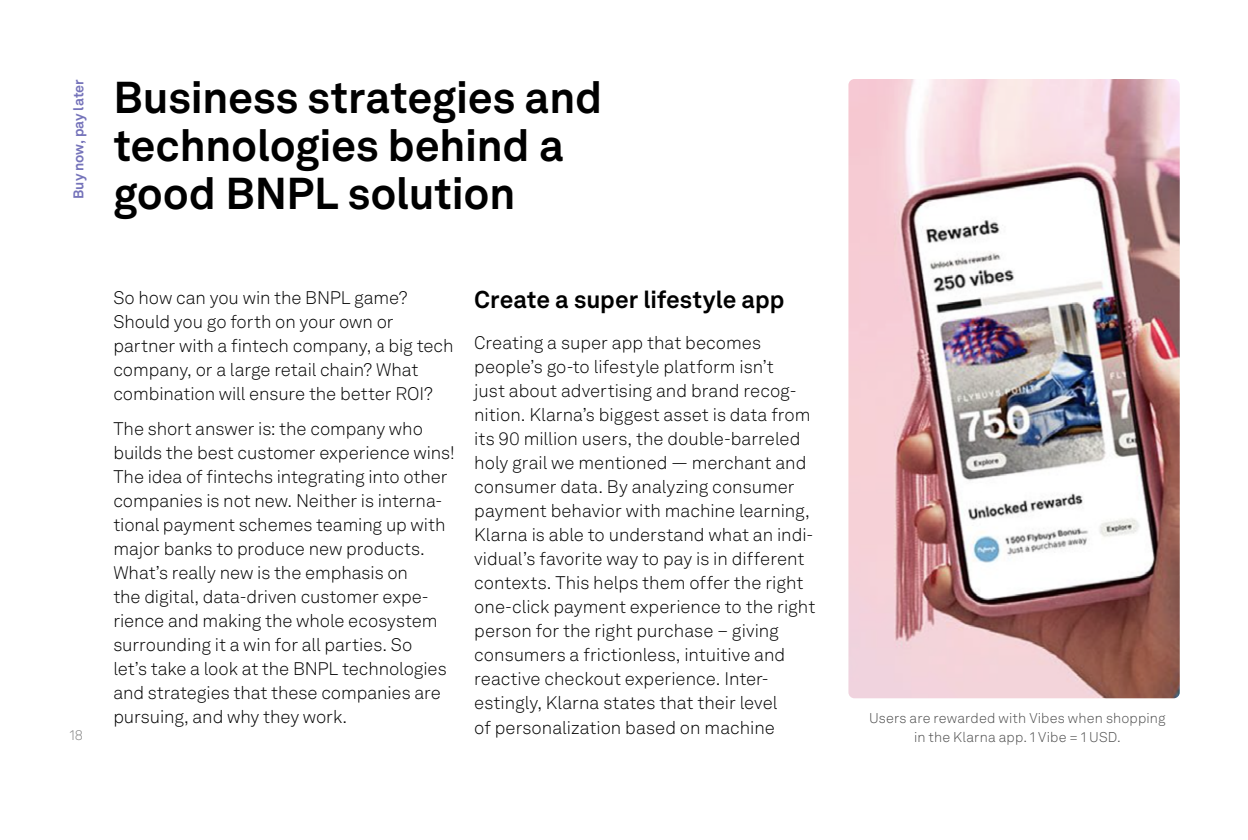
<style>
.page{position:relative;width:1248px;height:840px;background:#fff}
.page>*{position:absolute;margin:0;border:0;box-sizing:border-box;transform-origin:0 0}
.t1{font:700 44px/48px "Akkurat LL";letter-spacing:-.005em;color:#000}
.t2{font:700 24px "Akkurat LL";color:#000}
.t3{font:300 18px/24px "Akkurat LL";letter-spacing:-.005em;color:#000}
.t4{font:300 14px/18px "Akkurat LL";letter-spacing:.01em;color:#4d4d4d;text-align:center}
.t5{font:700 14px "Akkurat LL";letter-spacing:.005em;color:#7573ba}
.t6{font:300 14px "Akkurat LL";color:#808080}
</style>
<div class="page">
<img style="left:848px;top:79px;width:331px;height:619px">
<p class="t5" style="left:68px;top:199px;width:122px;rotate:-90deg">Buy now, pay later</p>
<h1 class="t1" style="left:113px;top:70px;width:490px">Business strategies and technologies behind a good BNPL solution</h1>
<p class="t6" style="left:70px;top:725px;width:15px">18</p>
<p class="t3" style="left:113px;top:284px;width:341px">So how can you win the BNPL game?<br>Should you go forth on your own or partner with a fintech company, a big tech company, or a large retail chain? What combination will ensure the better ROI?</p>
<p class="t3" style="left:113px;top:416px;width:343px">The short answer is: the company who builds the best customer experience wins!<br>The idea of fintechs integrating into other companies is not new. Neither is interna&shy;tional payment schemes teaming up with major banks to produce new products.<br>What’s really new is the emphasis on<br>the digital, data-driven customer expe&shy;rience and making the whole ecosystem surrounding it a win for all parties. So<br>let’s take a look at the BNPL technologies and strategies that these companies are pursuing, and why they work.</p>
<h2 class="t2" style="left:474px;top:281px;width:312px">Create a super lifestyle app</h2>
<p class="t3" style="left:474px;top:330px;width:342px">Creating a super app that becomes people’s go-to lifestyle platform isn’t<br>just about advertising and brand recog&shy;nition. Klarna’s biggest asset is data from its 90 million users, the double-barreled holy grail we mentioned — merchant and consumer data. By analyzing consumer payment behavior with machine learning, Klarna is able to understand what an indi&shy;vidual’s favorite way to pay is in different contexts. This helps them offer the right one-click payment experience to the right person for the right purchase – giving consumers a frictionless, intuitive and reactive checkout experience. Inter&shy;estingly, Klarna states that their level<br>of personalization based on machine</p>
<p class="t4" style="left:869px;top:708px;width:298px">Users are rewarded with Vibes when shopping in the Klarna app. 1 Vibe = 1 USD.</p>
</div>
